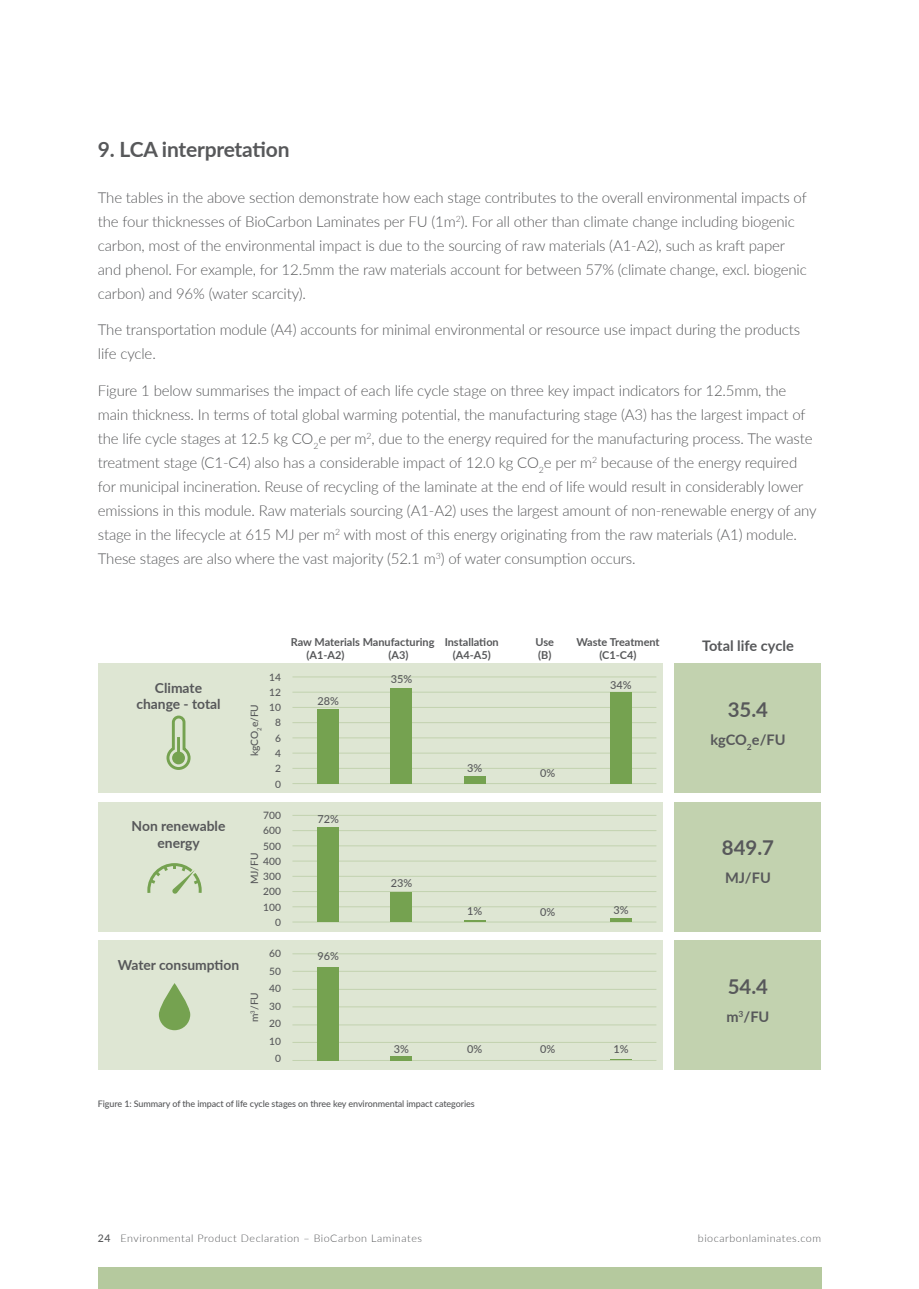
<style>
.page{position:relative;width:919px;height:1289px;background:#fff}
.page>*{position:absolute;margin:0;border:0;box-sizing:border-box;transform-origin:0 0}
.t1{font:700 21px "Lato";letter-spacing:-.01em;color:#57585a}
.t2{font:700 20.4px "Lato";color:#57585a}
.t3{font:300 15px/24px "Lato";letter-spacing:-.01em;color:#57585a}
.t4{font:700 14.55px "Lato";color:#57585a}
.t5{font:700 13.8px/16.6px "Lato";color:#57585a;text-align:center}
.t6{font:700 10.95px/13px "Lato";color:#57585a}
.t7{font:500 10.95px "Lato";color:#57585a}
.t8{font:300 10.5px "Lato";letter-spacing:.05em;color:#57585a}
.t9{font:500 10.2px/15.3px "Lato";color:#57585a;text-align:center}
.t10{font:500 9px "Lato";letter-spacing:-.01em;color:#57585a}
.s1{font-weight:500}
</style>
<div class="page">
<div style="left:98px;top:1267px;width:723px;height:21px;background:#b5c99e"></div>
<div style="left:98px;top:663px;width:564px;height:130px;background:#dee6d3"></div>
<div style="left:98px;top:801px;width:564px;height:130px;background:#dee6d3"></div>
<div style="left:98px;top:940px;width:564px;height:129px;background:#dee6d3"></div>
<hr style="left:292px;top:676px;width:364px;height:1px;background:#c2d2af">
<hr style="left:292px;top:737px;width:364px;height:1px;background:#c2d2af">
<hr style="left:292px;top:692px;width:364px;height:1px;background:#c2d2af">
<hr style="left:292px;top:707px;width:364px;height:1px;background:#c2d2af">
<hr style="left:292px;top:722px;width:364px;height:1px;background:#c2d2af">
<hr style="left:292px;top:752px;width:364px;height:1px;background:#c2d2af">
<hr style="left:292px;top:768px;width:364px;height:1px;background:#c2d2af">
<hr style="left:292px;top:783px;width:364px;height:1px;background:#c2d2af">
<hr style="left:292px;top:815px;width:364px;height:1px;background:#c2d2af">
<hr style="left:292px;top:830px;width:364px;height:1px;background:#c2d2af">
<hr style="left:292px;top:860px;width:364px;height:1px;background:#c2d2af">
<hr style="left:292px;top:891px;width:364px;height:1px;background:#c2d2af">
<hr style="left:292px;top:845px;width:364px;height:1px;background:#c2d2af">
<hr style="left:292px;top:876px;width:364px;height:1px;background:#c2d2af">
<hr style="left:292px;top:906px;width:364px;height:1px;background:#c2d2af">
<hr style="left:292px;top:921px;width:364px;height:1px;background:#c2d2af">
<hr style="left:292px;top:953px;width:364px;height:1px;background:#c2d2af">
<hr style="left:292px;top:971px;width:364px;height:1px;background:#c2d2af">
<hr style="left:292px;top:989px;width:364px;height:1px;background:#c2d2af">
<hr style="left:292px;top:1024px;width:364px;height:1px;background:#c2d2af">
<hr style="left:292px;top:1006px;width:364px;height:1px;background:#c2d2af">
<hr style="left:292px;top:1042px;width:364px;height:1px;background:#c2d2af">
<hr style="left:292px;top:1060px;width:364px;height:1px;background:#c2d2af">
<div style="left:674px;top:663px;width:147px;height:130px;background:#c2d2af"></div>
<div style="left:317px;top:709px;width:22px;height:74px;background:#75a250"></div>
<div style="left:391px;top:688px;width:21px;height:95px;background:#75a250"></div>
<div style="left:464px;top:776px;width:21px;height:7px;background:#75a250"></div>
<div style="left:610px;top:692px;width:21px;height:91px;background:#75a250"></div>
<div style="left:674px;top:801px;width:147px;height:130px;background:#c2d2af"></div>
<div style="left:317px;top:828px;width:22px;height:94px;background:#75a250"></div>
<div style="left:391px;top:892px;width:21px;height:30px;background:#75a250"></div>
<hr style="left:464px;top:920px;width:21px;height:2px;background:#75a250">
<hr style="left:610px;top:918px;width:21px;height:4px;background:#75a250">
<div style="left:674px;top:940px;width:147px;height:129px;background:#c2d2af"></div>
<div style="left:317px;top:967px;width:22px;height:93px;background:#75a250"></div>
<hr style="left:391px;top:1056px;width:21px;height:4px;background:#75a250">
<svg style="left:610px;top:1059px;width:21px;height:1px"></svg>
<svg style="left:159px;top:983px;width:31px;height:47px"></svg>
<svg style="left:168px;top:715px;width:23px;height:55px"></svg>
<hr style="left:177px;top:737px;width:3px;height:22px;background:#75a250">
<svg style="left:147px;top:863px;width:55px;height:31px"></svg>
<h1 class="t1" style="left:98px;top:134px;width:193px">9. LCA interpretation</h1>
<p class="t3" style="left:98px;top:185px;width:710px">The tables in the above section demonstrate how each stage contributes to the overall environmental impacts of the four thicknesses of BioCarbon Laminates per FU (1m<sup>2</sup>). For all other than climate change including biogenic carbon, most of the environmental impact is due to the sourcing of raw materials (A1-A2), such as kraft paper and phenol. For example, for 12.5mm the raw materials account for between 57% (climate change, excl. biogenic carbon) and 96% (water scarcity).</p>
<p class="t3" style="left:98px;top:317px;width:703px">The transportation module (A4) accounts for minimal environmental or resource use impact during the products life cycle.</p>
<p class="t3" style="left:98px;top:378px;width:720px">Figure 1 below summarises the impact of each life cycle stage on three key impact indicators for 12.5mm, the main thickness. In terms of total global warming potential, the manufacturing stage (A3) has the largest impact of the life cycle stages at 12.5 kg CO<sub>2</sub>e per m<sup>2</sup>, due to the energy required for the manufacturing process. The waste treatment stage (C1-C4) also has a considerable impact of 12.0 kg CO<sub>2</sub>e per m<sup>2</sup> because of the energy required for municipal incineration. Reuse of recycling of the laminate at the end of life would result in considerably lower emissions in this module. Raw materials sourcing (A1-A2) uses the largest amount of non-renewable energy of any stage in the lifecycle at 615 MJ per m<sup>2</sup> with most of this energy originating from the raw materials (A1) module.<br>These stages are also where the vast majority (52.1 m<sup>3</sup>) of water consumption occurs.</p>
<p class="t5" style="left:136px;top:678px;width:86px">Climate change - total</p>
<p class="t5" style="left:132px;top:817px;width:95px">Non renewable energy</p>
<p class="t5" style="left:118px;top:955px;width:123px">Water consumption</p>
<p class="t9" style="left:246px;top:756px;width:54px;rotate:-90deg">kgCO<sub>2</sub>e/FU</p>
<p class="t9" style="left:269px;top:668px;width:13px">14<br>12<br>10<br>8<br>6<br>4<br>2<br>0</p>
<p class="t9" style="left:263px;top:807px;width:19px;text-align:right">700<br>600<br>500<br>400<br>300<br>200<br>100<br>0</p>
<p class="t9" style="left:246px;top:884px;width:33px;rotate:-90deg">MJ/FU</p>
<p class="t9" style="left:246px;top:1021px;width:31px;rotate:-90deg">m<sup>3</sup>/FU</p>
<p class="t9" style="left:269px;top:944px;width:13px;line-height:17.5px">60<br>50<br>40<br>30<br>20<br>10<br>0</p>
<p class="t6" style="left:306px;top:634px;width:129px;text-indent:-16px">Raw Materials Manufacturing (A1-A2)</p>
<p class="t7" style="left:317px;top:693px;width:23px">28%</p>
<p class="t6" style="left:388px;top:647px;width:21px">(A3)</p>
<p class="t7" style="left:391px;top:671px;width:23px">35%</p>
<p class="t6" style="left:444px;top:634px;width:56px;text-align:center">Installation (A4-A5)</p>
<p class="t6" style="left:535px;top:634px;width:20px">Use (B)</p>
<p class="t7" style="left:317px;top:811px;width:23px">72%</p>
<p class="t7" style="left:317px;top:948px;width:23px">96%</p>
<p class="t7" style="left:391px;top:875px;width:23px">23%</p>
<p class="t7" style="left:467px;top:760px;width:17px">3%</p>
<p class="t7" style="left:540px;top:765px;width:17px">0%</p>
<p class="t7" style="left:467px;top:903px;width:17px">1%</p>
<p class="t7" style="left:540px;top:904px;width:17px">0%</p>
<p class="t7" style="left:394px;top:1041px;width:17px">3%</p>
<p class="t7" style="left:467px;top:1041px;width:17px">0%</p>
<p class="t7" style="left:540px;top:1041px;width:17px">0%</p>
<p class="t10" style="left:98px;top:1097px;width:378px">Figure 1: Summary of the impact of life cycle stages on three key environmental impact categories</p>
<p class="t6" style="left:576px;top:634px;width:85px;text-align:center">Waste Treatment (C1-C4)</p>
<p class="t4" style="left:702px;top:635px;width:93px">Total life cycle</p>
<p class="t7" style="left:610px;top:676px;width:23px">34%</p>
<p class="t7" style="left:613px;top:901px;width:17px">3%</p>
<p class="t7" style="left:613px;top:1041px;width:17px">1%</p>
<h2 class="t2" style="left:727px;top:694px;width:42px">35.4</h2>
<p class="t4" style="left:710px;top:728px;width:77px">kgCO<sub>2</sub>e/FU</p>
<h2 class="t2" style="left:721px;top:833px;width:54px">849.7</h2>
<p class="t4" style="left:725px;top:867px;width:47px">MJ/FU</p>
<h2 class="t2" style="left:727px;top:971px;width:42px">54.4</h2>
<p class="t4" style="left:726px;top:1005px;width:44px">m<sup>3</sup>/FU</p>
<p class="t8" style="left:98px;top:1230px;width:325px"><span class="s1">24</span> Environmental Product Declaration – BioCarbon Laminates</p>
<p class="t8" style="left:697px;top:1230px;width:125px">biocarbonlaminates.com</p>
</div>
